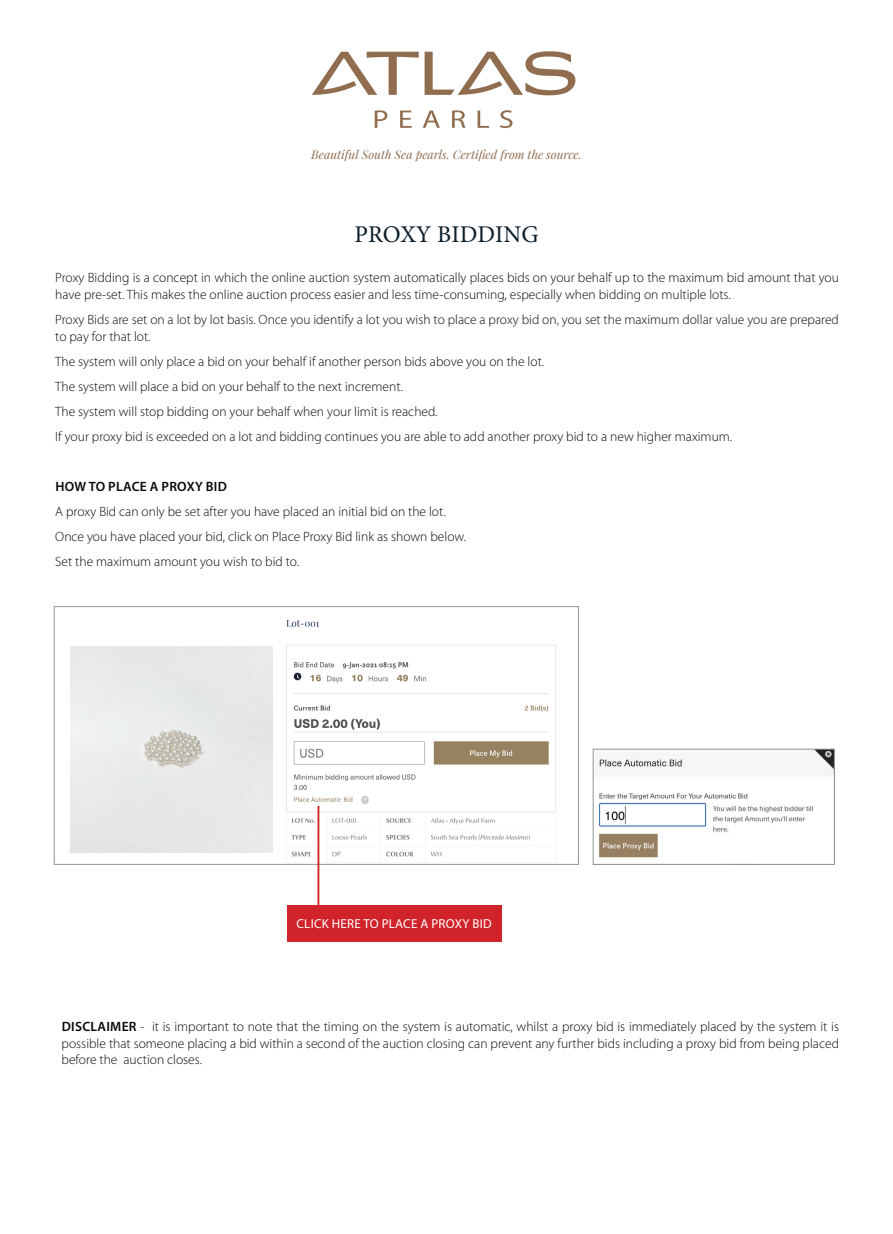
<style>
.page{position:relative;width:893px;height:1234px;background:#fff}
.page>*{position:absolute;margin:0;border:0;box-sizing:border-box;transform-origin:0 0}
.t1{font:24px "Minion Pro";color:#0a1d2a}
.t2{font:300 13.5px/25px "Myriad Pro";color:#0c0806}
.t3{font:600 13.5px "Myriad Pro";letter-spacing:.02em;color:#0c0806}
.t4{font:13.05px "Myriad Pro";letter-spacing:.02em;color:#fff}
.t5{font:italic 12px "Playfair Display";color:#916d4f}
.s1{font-weight:600}
</style>
<div class="page">
<svg style="left:312px;top:52px;width:107px;height:43px"></svg>
<svg style="left:425px;top:51px;width:151px;height:45px"></svg>
<svg style="left:375px;top:110px;width:12px;height:18px"></svg>
<svg style="left:400px;top:110px;width:12px;height:18px"></svg>
<svg style="left:423px;top:110px;width:17px;height:18px"></svg>
<svg style="left:452px;top:110px;width:13px;height:18px"></svg>
<svg style="left:478px;top:110px;width:11px;height:18px"></svg>
<svg style="left:500px;top:110px;width:12px;height:18px"></svg>
<img style="left:70px;top:620px;width:486px;height:242px">
<div style="left:54px;top:606px;width:525px;height:258px;border:1px solid #939598"></div>
<div style="left:71px;top:646px;width:201px;height:206px;background:#e7e9e8"></div>
<img style="left:595px;top:750px;width:238px;height:108px">
<div style="left:593px;top:748px;width:242px;height:116px;border:1px solid #939598"></div>
<div style="left:287px;top:904px;width:214px;height:37px;background:#d1232a"></div>
<hr style="left:317px;top:805px;width:2px;height:102px;background:#d1232a">
<p class="t5" style="left:311px;top:146px;width:272px">Beautiful South Sea pearls. Certified from the source.</p>
<h1 class="t1" style="left:354px;top:218px;width:186px">PROXY BIDDING</h1>
<p class="t2" style="left:55px;top:269px;width:785px;line-height:16.5px">Proxy Bidding is a concept in which the online auction system automatically places bids on your behalf up to the maximum bid amount that you have pre-set. This makes the online auction process easier and less time-consuming, especially when bidding on multiple lots.</p>
<p class="t2" style="left:55px;top:311px;width:785px;line-height:16.5px">Proxy Bids are set on a lot by lot basis. Once you identify a lot you wish to place a proxy bid on, you set the maximum dollar value you are prepared to pay for that lot.</p>
<p class="t2" style="left:55px;top:348px;width:678px">The system will only place a bid on your behalf if another person bids above you on the lot.<br>The system will place a bid on your behalf to the next increment.<br>The system will stop bidding on your behalf when your limit is reached.<br>If your proxy bid is exceeded on a lot and bidding continues you are able to add another proxy bid to a new higher maximum.</p>
<p class="t3" style="left:55px;top:477px;width:173px">HOW TO PLACE A PROXY BID</p>
<p class="t2" style="left:55px;top:498px;width:412px">A proxy Bid can only be set after you have placed an initial bid on the lot.<br>Once you have placed your bid, click on Place Proxy Bid link as shown below.<br>Set the maximum amount you wish to bid to.</p>
<p class="t4" style="left:296px;top:915px;width:197px">CLICK HERE TO PLACE A PROXY BID</p>
<p class="t2" style="left:62px;top:1018px;width:779px;line-height:16.5px;text-align:justify"><span class="s1">DISCLAIMER</span> - it is important to note that the timing on the system is automatic, whilst a proxy bid is immediately placed by the system it is possible that someone placing a bid within a second of the auction closing can prevent any further bids including a proxy bid from being placed before the auction closes.</p>
</div>
